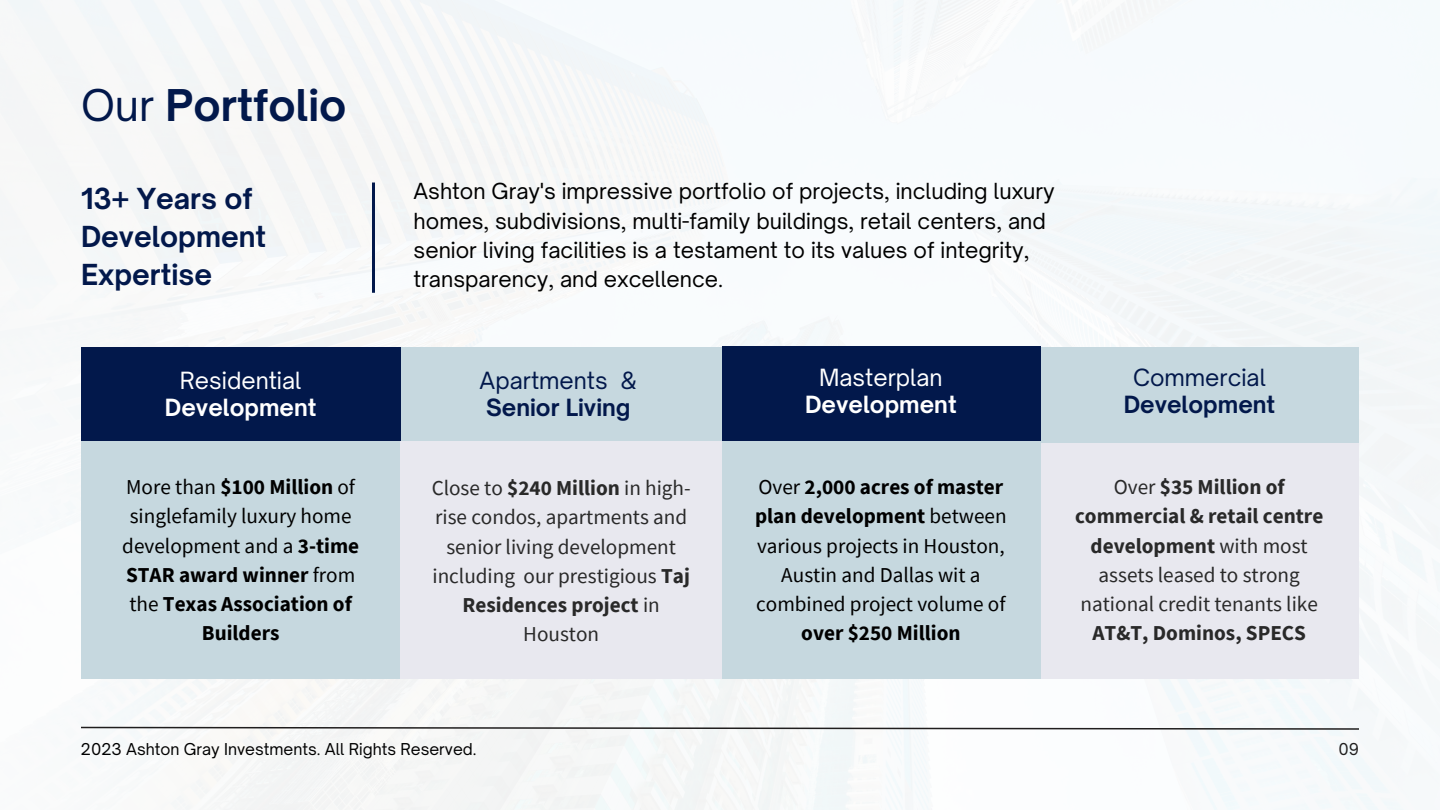
<style>
.page{position:relative;width:1440px;height:810px;background:#fff}
.page>*{position:absolute;margin:0;border:0;box-sizing:border-box;transform-origin:0 0}
.t1{font:700 41.9px "Open Sauce One";color:#02184b}
.t2{font:700 27.7px/38.2px "Open Sauce One";color:#02184b}
.t3{font:700 22.7px/27px "Open Sauce One";color:#02184b}
.t4{font:22.7px/27px "Open Sauce One";color:#fff;text-align:center}
.t5{font:700 22.7px "Open Sauce One";color:#fff}
.t6{font:22.7px "Open Sauce One";color:#02184b}
.t7{font:21.2px/29.2px "Open Sauce One";color:#000}
.t8{font:21.2px/29.2px "Source Sans Pro";color:#000;text-align:center}
.t9{font:21.2px/29.2px "Source Sans Pro";color:#292929;text-align:center}
.t10{font:700 21.2px/29.2px "Source Sans Pro";color:#292929;text-align:center}
.t11{font:700 21.2px/29.2px "Source Sans Pro";color:#000;text-align:center}
.t12{font:15.7px "Open Sauce One";color:#000}
.t13{font:15.7px "Open Sauce One";color:#201e1e}
.s1{font-weight:400}
.s2{font-weight:700}
</style>
<div class="page">
<img style="left:0;top:0;width:1440px;height:810px">
<svg style="left:79px;top:726px;width:1282px;height:5px"></svg>
<div style="left:81px;top:347px;width:320px;height:296px;background:#02184b"></div>
<div style="left:81px;top:442px;width:333px;height:237px;background:#c6d8df"></div>
<div style="left:401px;top:347px;width:330px;height:296px;background:#c6d8df"></div>
<div style="left:400px;top:442px;width:343px;height:237px;background:#e8e8ef"></div>
<div style="left:722px;top:347px;width:319px;height:95px;background:#02184b"></div>
<div style="left:1041px;top:347px;width:318px;height:296px;background:#c6d8df"></div>
<div style="left:1041px;top:443px;width:318px;height:236px;background:#e8e8ef"></div>
<div style="left:722px;top:442px;width:319px;height:237px;background:#c6d8df"></div>
<hr style="left:372px;top:183px;width:3px;height:110px;background:#02184b">
<p class="t1" style="left:81px;top:79px;width:267px"><span class="s1">Our</span> Portfolio</p>
<p class="t2" style="left:81px;top:179px;width:187px">13+ Years of<br>Development</p>
<p class="t2" style="left:81px;top:256px;width:133px">Expertise</p>
<p class="t7" style="left:414px;top:177px;width:643px">Ashton Gray's impressive portfolio of projects, including luxury homes, subdivisions, multi-family buildings, retail centers, and senior living facilities is a testament to its values of integrity, transparency, and excellence.</p>
<p class="t4" style="left:165px;top:367px;width:153px">Residential<br><span class="s2">Development</span></p>
<p class="t3" style="left:480px;top:367px;width:159px"><span class="s1">Apartments &amp;<br></span>Senior Living</p>
<p class="t4" style="left:819px;top:364px;width:125px">Masterplan</p>
<p class="t5" style="left:805px;top:391px;width:153px">Development</p>
<p class="t6" style="left:1133px;top:364px;width:134px">Commercial</p>
<p class="t3" style="left:1124px;top:391px;width:153px">Development</p>
<p class="t11" style="left:122px;top:472px;width:238px"><span class="s1">More than</span> $100 Million <span class="s1">of singlefamily luxury home development and a</span> 3-time<br>STAR award winner <span class="s1">from the</span> Texas Association of<br>Builders</p>
<p class="t9" style="left:432px;top:473px;width:261px">Close to <span class="s2">$240 Million</span> in high&shy;rise condos, apartments and senior living development including our prestigious <span class="s2">Taj<br>Residences project</span> in<br>Houston</p>
<p class="t8" style="left:755px;top:472px;width:253px">Over <span class="s2">2,000 acres of master plan development</span> between various projects in Houston,<br>Austin and Dallas wit a combined project volume of <span class="s2">over $250 Million</span></p>
<p class="t10" style="left:1075px;top:472px;width:250px"><span class="s1">Over</span> $35 Million of commercial &amp; retail centre development <span class="s1">with most assets leased to strong national credit tenants like<br></span>AT&amp;T, Dominos, SPECS</p>
<p class="t12" style="left:81px;top:739px;width:397px">2023 Ashton Gray Investments. All Rights Reserved.</p>
<p class="t13" style="left:1338px;top:739px;width:22px">09</p>
</div>
